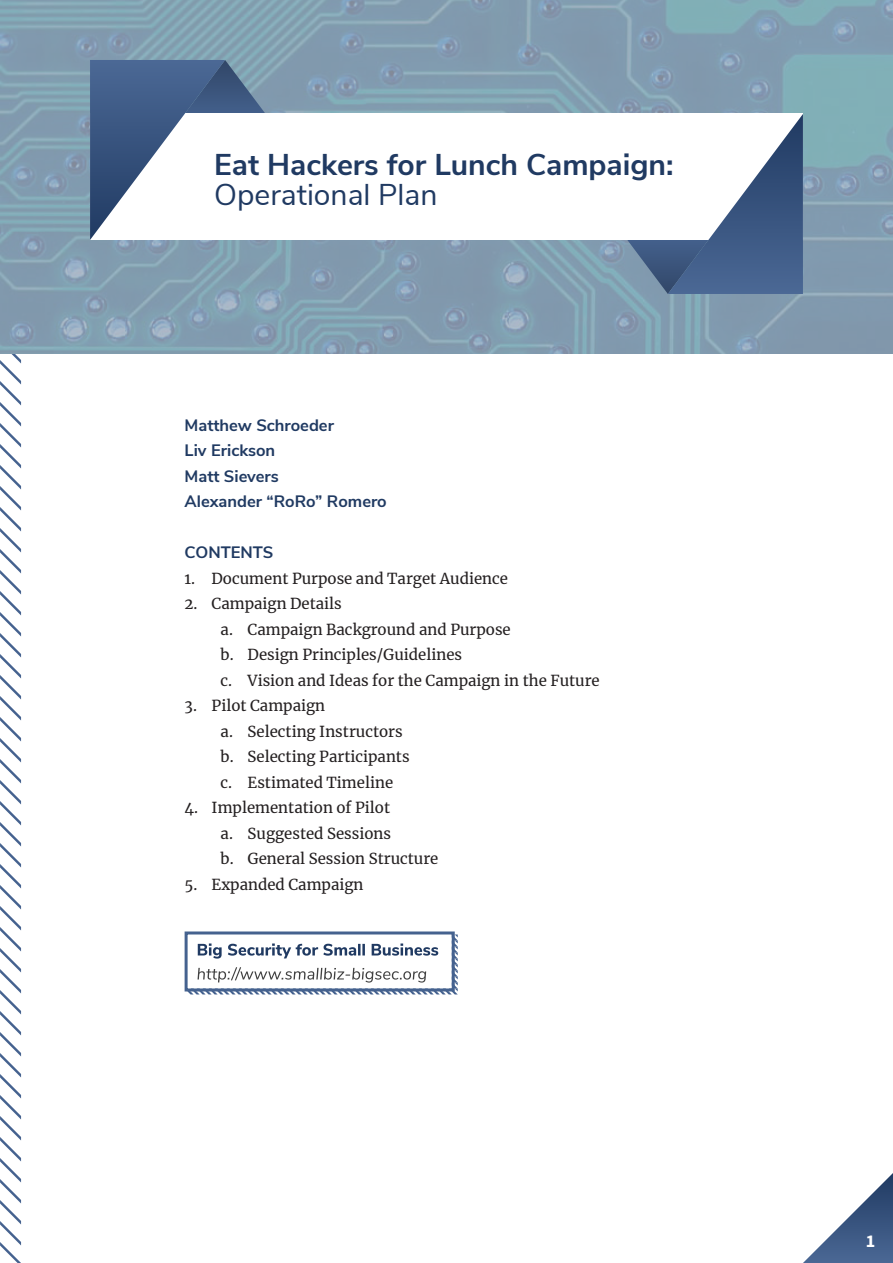
<style>
.page{position:relative;width:893px;height:1263px;background:#fff}
.page>*{position:absolute;margin:0;border:0;box-sizing:border-box;transform-origin:0 0}
.t1{font:700 30px "Nunito Sans";color:#203a62}
.t2{font:30px "Nunito Sans";color:#203a62}
.t3{font:18px "Source Sans Variable";color:#fff}
.Paragraph_Style_8{font:700 16.5px "Nunito Sans";color:#203a62}
.t4{font:15px "Merriweather";color:#231f20}
</style>
<div class="page">
<svg style="left:0;top:354px;width:21px;height:909px"></svg>
<svg style="left:0;top:0;width:892px;height:354px;fill:#819baf"></svg>
<div style="left:90px;top:114px;width:712px;height:126px;background:#fff"></div>
<svg style="left:90px;top:60px;width:176px;height:180px"></svg>
<svg style="left:627px;top:115px;width:175px;height:179px"></svg>
<svg style="left:803px;top:1174px;width:89px;height:89px"></svg>
<div style="left:184px;top:932px;width:270px;height:60px;border:3px solid #45628f"></div>
<svg style="left:188px;top:934px;width:270px;height:61px"></svg>
<p class="t1" style="left:214px;top:143px;width:461px">Eat Hackers for Lunch Campaign:</p>
<p class="t2" style="left:214px;top:173px;width:225px">Operational Plan</p>
<p class="Paragraph_Style_8" style="left:184px;top:413px;width:151px">Matthew Schroeder</p>
<p class="Paragraph_Style_8" style="left:184px;top:438px;width:92px">Liv Erickson</p>
<p class="Paragraph_Style_8" style="left:184px;top:464px;width:96px">Matt Sievers</p>
<p class="Paragraph_Style_8" style="left:184px;top:489px;width:204px">Alexander “RoRo” Romero</p>
<p class="Paragraph_Style_8" style="left:184px;top:540px;width:90px">CONTENTS</p>
<p class="t4" style="left:184px;top:568px;width:325px">1. Document Purpose and Target Audience</p>
<p class="t4" style="left:184px;top:593px;width:159px">2. Campaign Details</p>
<p class="t4" style="left:220px;top:619px;width:291px">a. Campaign Background and Purpose</p>
<p class="t4" style="left:220px;top:644px;width:243px">b. Design Principles/Guidelines</p>
<p class="t4" style="left:220px;top:670px;width:380px">c. Vision and Ideas for the Campaign in the Future</p>
<p class="t4" style="left:184px;top:695px;width:142px">3. Pilot Campaign</p>
<p class="t4" style="left:220px;top:721px;width:184px">a. Selecting Instructors</p>
<p class="t4" style="left:220px;top:746px;width:190px">b. Selecting Participants</p>
<p class="t4" style="left:220px;top:772px;width:174px">c. Estimated Timeline</p>
<p class="t4" style="left:184px;top:797px;width:207px">4. Implementation of Pilot</p>
<p class="t4" style="left:220px;top:823px;width:172px">a. Suggested Sessions</p>
<p class="t4" style="left:220px;top:848px;width:219px">b. General Session Structure</p>
<p class="t4" style="left:184px;top:874px;width:180px">5. Expanded Campaign</p>
<p class="t3" style="left:865px;top:1230px;width:10px">1</p>
</div>
